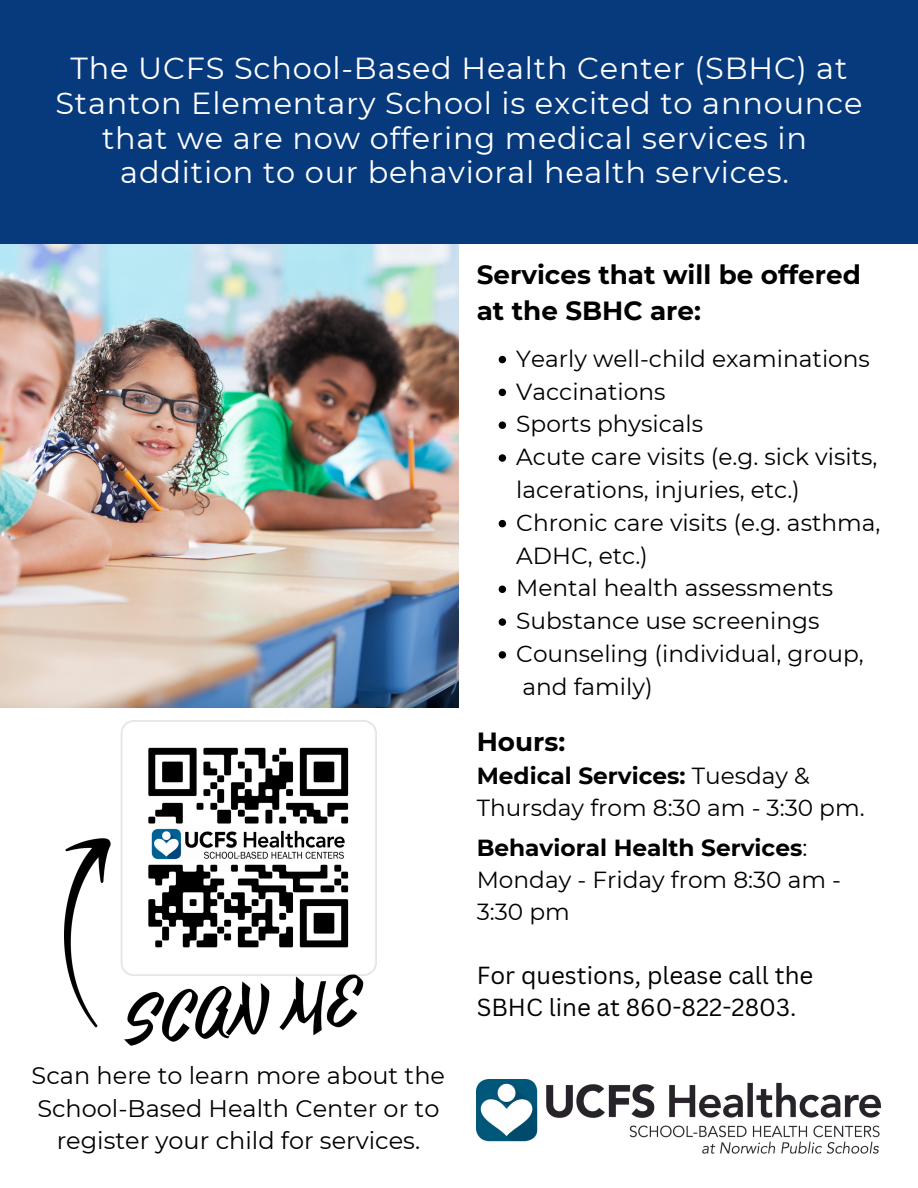
<style>
.page{position:relative;width:918px;height:1188px;background:#fff}
.page>*{position:absolute;margin:0;border:0;box-sizing:border-box;transform-origin:0 0}
.t1{font:30.45px/34.8px "Montserrat";letter-spacing:.025em;color:#fff;text-align:center}
.t2{font:700 26.25px "Montserrat";color:#000}
.t3{font:24px/32.7px "Montserrat";color:#000;text-align:center}
.t4{font:24px/32.7px "Canva Sans";color:#000}
.t5{font:23.25px/32.8px "Montserrat";color:#000}
.t6{font:700 23.25px "Montserrat";color:#000}
.s1{font-weight:700}
.s2{font-weight:400}
</style>
<div class="page">
<img style="left:0;top:244px;width:458px;height:464px">
<div style="left:0;top:0;width:918px;height:244px;background:#063a7d"></div>
<img style="left:65px;top:721px;width:311px;height:325px">
<img style="left:477px;top:1080px;width:405px;height:74px">
<svg style="left:499px;top:356px;width:7px;height:7px"></svg>
<svg style="left:499px;top:389px;width:7px;height:7px"></svg>
<svg style="left:499px;top:421px;width:7px;height:8px"></svg>
<svg style="left:499px;top:454px;width:7px;height:8px"></svg>
<svg style="left:499px;top:520px;width:7px;height:7px"></svg>
<svg style="left:499px;top:586px;width:7px;height:7px"></svg>
<svg style="left:499px;top:618px;width:7px;height:8px"></svg>
<svg style="left:499px;top:651px;width:7px;height:8px"></svg>
<p class="t1" style="left:55px;top:50px;width:809px">The UCFS School-Based Health Center (SBHC) at<br>Stanton Elementary School is excited to announce that we are now offering medical services in</p>
<p class="t1" style="left:120px;top:155px;width:670px">addition to our behavioral health services.</p>
<p class="t2" style="left:477px;top:258px;width:386px">Services that will be offered</p>
<p class="t2" style="left:477px;top:295px;width:226px">at the SBHC are:</p>
<p class="t5" style="left:516px;top:342px;width:355px">Yearly well-child examinations</p>
<p class="t5" style="left:516px;top:375px;width:151px">Vaccinations</p>
<p class="t5" style="left:516px;top:408px;width:188px">Sports physicals</p>
<p class="t5" style="left:516px;top:440px;width:363px">Acute care visits (e.g. sick visits, lacerations, injuries, etc.)</p>
<p class="t5" style="left:516px;top:506px;width:366px">Chronic care visits (e.g. asthma,<br>ADHC, etc.)</p>
<p class="t5" style="left:516px;top:572px;width:318px">Mental health assessments</p>
<p class="t5" style="left:516px;top:605px;width:305px">Substance use screenings</p>
<p class="t5" style="left:516px;top:637px;width:349px">Counseling (individual, group, and family)</p>
<p class="t2" style="left:477px;top:725px;width:90px">Hours:</p>
<p class="t5" style="left:477px;top:759px;width:389px;line-height:32.4px"><span class="s1">Medical Services:</span> Tuesday &amp;<br>Thursday from 8:30 am - 3:30 pm.</p>
<p class="t6" style="left:477px;top:833px;width:332px">Behavioral Health Services<span class="s2">:</span></p>
<p class="t5" style="left:477px;top:863px;width:366px">Monday - Friday from 8:30 am -</p>
<p class="t5" style="left:477px;top:896px;width:95px">3:30 pm</p>
<p class="t3" style="left:32px;top:1059px;width:415px">Scan here to learn more about the<br>School-Based Health Center or to register your child for services.</p>
<p class="t4" style="left:477px;top:958px;width:338px">For questions, please call the<br>SBHC line at 860-822-2803.</p>
</div>
